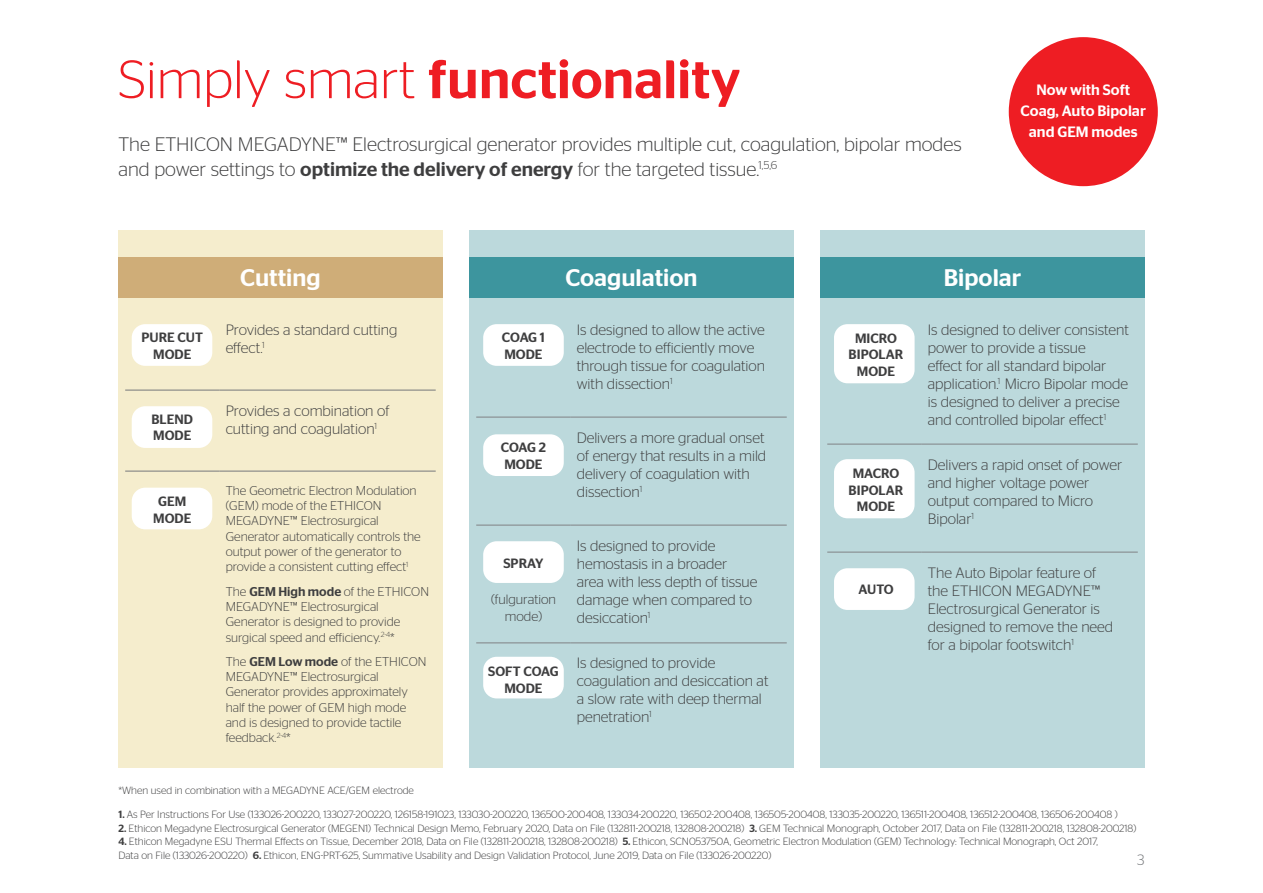
<style>
.page{position:relative;width:1263px;height:893px;background:#fff}
.page>*{position:absolute;margin:0;border:0;box-sizing:border-box;transform-origin:0 0}
.page_head{font:500 54px "Stag Sans";color:#ee1d23}
.chart_head{font:500 24px "Stag Sans";color:#fff}
.body{font:300 19.5px/25.3px "Stag Sans";color:#3e3e3f}
.chart_1_text{font:300 15px/18px "Stag Sans";color:#3e3e3f}
.highlight{font:500 15px/21px "Stag Sans";color:#fff;text-align:center}
.t1{font:300 15px "Stag Sans";color:#76787b}
.t2{font:500 13.5px/16.2px "Stag Sans";color:#3e3e3f;text-align:center}
.chart_1_text-2{font:300 13.5px/16.2px "Stag Sans";color:#3e3e3f;text-align:center}
.chart_1_text-3{font:300 12.75px/15.3px "Stag Sans";color:#3e3e3f}
.footnotes{font:300 10.5px/13.6px "Stag Sans";color:#3e3e3f}
.s1{font-weight:300}
.s2{font-weight:500}
</style>
<div class="page">
<div style="left:118px;top:230px;width:324px;height:538px;background:#f5edcd"></div>
<div style="left:118px;top:257px;width:324px;height:41px;background:#cfad78"></div>
<div style="left:469px;top:230px;width:324px;height:538px;background:#bcd9dc"></div>
<div style="left:820px;top:230px;width:324px;height:538px;background:#bcd9dc"></div>
<div style="left:469px;top:257px;width:324px;height:41px;background:#3d959e"></div>
<div style="left:820px;top:257px;width:324px;height:41px;background:#3d959e"></div>
<div style="left:483px;top:434px;width:81px;height:42px;background:#fff;border-radius:14px"></div>
<div style="left:132px;top:406px;width:80px;height:42px;background:#fff;border-radius:14px"></div>
<div style="left:834px;top:324px;width:80px;height:59px;background:#fff;border-radius:14px"></div>
<div style="left:483px;top:324px;width:81px;height:42px;background:#fff;border-radius:14px"></div>
<div style="left:132px;top:324px;width:80px;height:42px;background:#fff;border-radius:14px"></div>
<div style="left:834px;top:568px;width:80px;height:42px;background:#fff;border-radius:14px"></div>
<div style="left:483px;top:541px;width:81px;height:42px;background:#fff;border-radius:14px"></div>
<div style="left:132px;top:488px;width:80px;height:41px;background:#fff;border-radius:14px"></div>
<div style="left:483px;top:657px;width:81px;height:41px;background:#fff;border-radius:14px"></div>
<hr style="left:476px;top:643px;width:95px;height:1px;background:#808285">
<hr style="left:571px;top:643px;width:216px;height:1px;background:#808285">
<hr style="left:476px;top:417px;width:95px;height:1px;background:#808285">
<hr style="left:571px;top:417px;width:216px;height:1px;background:#808285">
<hr style="left:476px;top:525px;width:95px;height:1px;background:#808285">
<hr style="left:571px;top:525px;width:216px;height:1px;background:#808285">
<hr style="left:827px;top:444px;width:95px;height:1px;background:#808285">
<hr style="left:922px;top:444px;width:216px;height:1px;background:#808285">
<hr style="left:827px;top:552px;width:95px;height:1px;background:#808285">
<hr style="left:922px;top:552px;width:216px;height:1px;background:#808285">
<hr style="left:125px;top:390px;width:95px;height:1px;background:#76787b">
<hr style="left:220px;top:390px;width:216px;height:1px;background:#76787b">
<hr style="left:125px;top:471px;width:95px;height:1px;background:#76787b">
<hr style="left:220px;top:471px;width:216px;height:1px;background:#76787b">
<div style="left:1009px;top:37px;width:149px;height:149px;background:#ee1d23;border-radius:50%"></div>
<div style="left:834px;top:459px;width:80px;height:59px;background:#fff;border-radius:14px"></div>
<p class="page_head" style="left:118px;top:48px;width:623px"><span class="s1">Simply smart</span> functionality</p>
<p class="body" style="left:118px;top:131px;width:845px">The ETHICON MEGADYNE™ Electrosurgical generator provides multiple cut, coagulation, bipolar modes and power settings to <span class="s2">optimize the delivery of energy</span> for the targeted tissue.<sup>1,5,6</sup></p>
<p class="highlight" style="left:1021px;top:79px;width:127px">Now with Soft<br>Coag, Auto Bipolar and GEM modes</p>
<p class="t2" style="left:142px;top:329px;width:63px">PURE CUT<br>MODE</p>
<p class="t2" style="left:151px;top:411px;width:43px;text-align:left">BLEND<br>MODE</p>
<p class="t2" style="left:153px;top:494px;width:40px">GEM<br>MODE</p>
<p class="chart_head" style="left:240px;top:263px;width:82px">Cutting</p>
<p class="chart_1_text" style="left:226px;top:320px;width:173px">Provides a standard cutting effect.<sup>1</sup></p>
<p class="chart_1_text" style="left:226px;top:401px;width:165px">Provides a combination of cutting and coagulation<sup>1</sup></p>
<p class="chart_1_text-3" style="left:226px;top:482px;width:196px">The Geometric Electron Modulation (GEM) mode of the ETHICON<br>MEGADYNE™ Electrosurgical<br>Generator automatically controls the output power of the generator to provide a consistent cutting effect<sup>1</sup></p>
<p class="chart_1_text-3" style="left:226px;top:583px;width:205px">The <span class="s2">GEM High mode</span> of the ETHICON<br>MEGADYNE™ Electrosurgical<br>Generator is designed to provide surgical speed and efficiency.<sup>2-4</sup>*</p>
<p class="chart_1_text-3" style="left:226px;top:653px;width:202px">The <span class="s2">GEM Low mode</span> of the ETHICON<br>MEGADYNE™ Electrosurgical<br>Generator provides approximately half the power of GEM high mode and is designed to provide tactile feedback.<sup>2-4</sup>*</p>
<p class="footnotes" style="left:118px;top:783px;width:297px">*When used in combination with a MEGADYNE ACE/GEM electrode</p>
<p class="chart_head" style="left:565px;top:263px;width:134px">Coagulation</p>
<p class="chart_head" style="left:944px;top:263px;width:79px">Bipolar</p>
<p class="t2" style="left:502px;top:329px;width:44px;text-align:left">COAG 1<br>MODE</p>
<p class="t2" style="left:501px;top:440px;width:47px;text-align:left">COAG 2<br>MODE</p>
<p class="t2" style="left:503px;top:555px;width:42px">SPRAY</p>
<p class="chart_1_text-2" style="left:491px;top:591px;width:66px">(fulguration mode)</p>
<p class="t2" style="left:488px;top:663px;width:72px">SOFT COAG<br>MODE</p>
<p class="chart_1_text" style="left:577px;top:320px;width:190px">Is designed to allow the active electrode to efficiently move through tissue for coagulation with dissection<sup>1</sup></p>
<p class="chart_1_text" style="left:577px;top:428px;width:191px">Delivers a more gradual onset of energy that results in a mild delivery of coagulation with dissection<sup>1</sup></p>
<p class="chart_1_text" style="left:577px;top:536px;width:182px">Is designed to provide hemostasis in a broader area with less depth of tissue damage when compared to desiccation<sup>1</sup></p>
<p class="chart_1_text" style="left:577px;top:654px;width:193px">Is designed to provide coagulation and desiccation at a slow rate with deep thermal penetration<sup>1</sup></p>
<p class="t2" style="left:849px;top:330px;width:56px">MICRO<br>BIPOLAR<br>MODE</p>
<p class="t2" style="left:849px;top:465px;width:56px">MACRO<br>BIPOLAR<br>MODE</p>
<p class="t2" style="left:858px;top:581px;width:37px">AUTO</p>
<p class="chart_1_text" style="left:928px;top:320px;width:203px">Is designed to deliver consistent power to provide a tissue<br>effect for all standard bipolar application.<sup>1</sup> Micro Bipolar mode is designed to deliver a precise and controlled bipolar effect<sup>1</sup></p>
<p class="chart_1_text" style="left:928px;top:455px;width:196px">Delivers a rapid onset of power and higher voltage power output compared to Micro<br>Bipolar<sup>1</sup></p>
<p class="chart_1_text" style="left:928px;top:563px;width:187px">The Auto Bipolar feature of the ETHICON MEGADYNE™<br>Electrosurgical Generator is designed to remove the need for a bipolar footswitch<sup>1</sup></p>
<p class="footnotes" style="left:118px;top:807px;width:1001px"><span class="s2">1.</span> As Per Instructions For Use (133026-200220, 133027-200220, 126158-191023, 133030-200220, 136500-200408, 133034-200220, 136502-200408, 136505-200408, 133035-200220, 136511-200408, 136512-200408, 136506-200408 )</p>
<p class="footnotes" style="left:118px;top:821px;width:1019px"><span class="s2">2.</span> Ethicon Megadyne Electrosurgical Generator (MEGEN1) Technical Design Memo, February 2020, Data on File (132811-200218, 132808-200218) <span class="s2">3.</span> GEM Technical Monograph, October 2017, Data on File (132811-200218, 132808-200218)</p>
<p class="footnotes" style="left:118px;top:835px;width:981px"><span class="s2">4.</span> Ethicon Megadyne ESU Thermal Effects on Tissue, December 2018, Data on File (132811-200218, 132808-200218) <span class="s2">5.</span> Ethicon, SCN053750A, Geometric Electron Modulation (GEM) Technology: Technical Monograph, Oct 2017,<br>Data on File (133026-200220) <span class="s2">6.</span> Ethicon, ENG-PRT-625, Summative Usability and Design Validation Protocol, June 2019, Data on File (133026-200220)</p>
<p class="t1" style="left:1137px;top:851px;width:9px">3</p>
</div>
